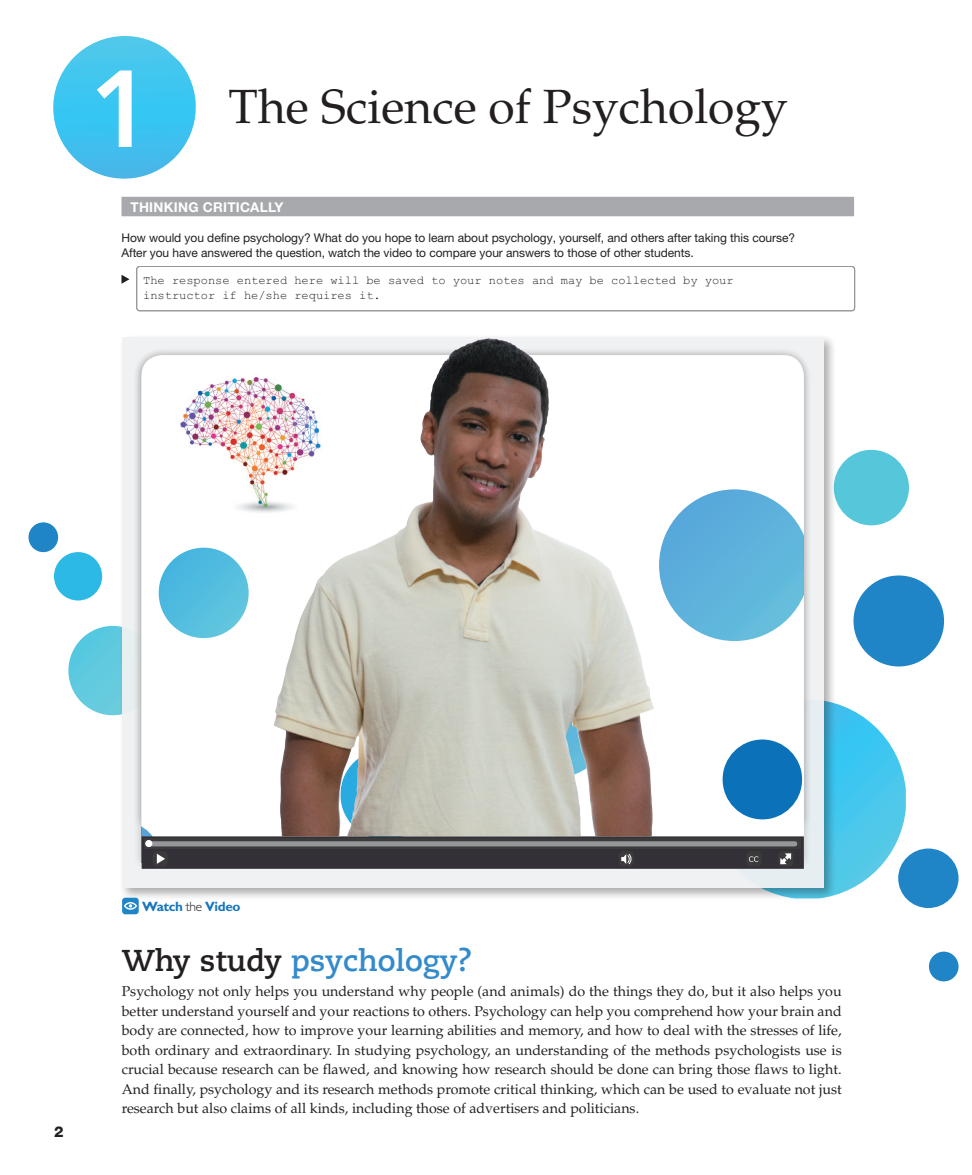
<style>
.page{position:relative;width:972px;height:1175px;background:#fff}
.page>*{position:absolute;margin:0;border:0;box-sizing:border-box;transform-origin:0 0}
.t1{font:800 108px "Avenir LT Pro";color:#fff}
.t2{font:48px "Palatino LT Pro";color:#231f20}
.t3{font:700 30px "Caecilia Com 75";color:#348bcb}
.t4{font:800 15px "Helvetica Neue LTW1 G";color:#231f20}
.t5{font:14.25px/19.5px "Palatino LT Pro";color:#231f20;text-align:justify}
.t6{font:700 13.5px "Helvetica Neue LTW1 G";letter-spacing:.02em;color:#fff}
.t7{font:700 13.5px "Gill Sans MT Pro";letter-spacing:-.025em;color:#1775bc}
.t8{font:12px/15px "Helvetica Neue LTW1 G";letter-spacing:-.005em;color:#231f20}
.t9{font:12px/15px "Courier PS Pro";color:#231f20}
.s1{font-weight:300;color:#231f20}
.s2{color:#231f20}
</style>
<div class="page">
<div style="left:834px;top:450px;width:75px;height:75px;background:#56c7db;border-radius:50%"></div>
<div style="left:54px;top:552px;width:48px;height:48px;background:#2db9e5;border-radius:50%"></div>
<div style="left:854px;top:575px;width:90px;height:91px;background:#1f85c7;border-radius:50%"></div>
<div style="left:29px;top:522px;width:29px;height:30px;background:#1f85c7;border-radius:50%"></div>
<svg style="left:53px;top:36px;width:143px;height:143px"></svg>
<div style="left:898px;top:848px;width:61px;height:60px;background:#1f85c7;border-radius:50%"></div>
<div style="left:929px;top:951px;width:30px;height:30px;background:#1f85c7;border-radius:50%"></div>
<svg style="left:122px;top:337px;width:701px;height:550px;fill:#f0f1f2"></svg>
<div style="left:122px;top:197px;width:732px;height:19px;background:#a8a9ad"></div>
<svg style="left:122px;top:275px;width:8px;height:9px"></svg>
<div style="left:136px;top:266px;width:719px;height:45px;border:1px solid #939598;border-radius:3px"></div>
<div style="left:122px;top:897px;width:17px;height:17px;background:#1f85c7;border-radius:3px"></div>
<svg style="left:124px;top:902px;width:13px;height:7px"></svg>
<svg style="left:126px;top:903px;width:9px;height:5px"></svg>
<svg style="left:141px;top:355px;width:663px;height:134px"></svg>
<img style="left:177px;top:372px;width:97px;height:117px">
<img style="left:274px;top:338px;width:215px;height:151px">
<svg style="left:68px;top:489px;width:838px;height:409px"></svg>
<p class="t1" style="left:90px;top:45px;width:65px">1</p>
<p class="t2" style="left:229px;top:78px;width:561px">The Science of Psychology</p>
<p class="t6" style="left:130px;top:199px;width:154px">THINKING CRITICALLY</p>
<p class="t8" style="left:122px;top:230px;width:675px">How would you define psychology? What do you hope to learn about psychology, yourself, and others after taking this course?<br>After you have answered the question, watch the video to compare your answers to those of other students.</p>
<p class="t9" style="left:143px;top:273px;width:592px">The response entered here will be saved to your notes and may be collected by your instructor if he/she requires it.</p>
<p class="t4" style="left:54px;top:1123px;width:11px">2</p>
<p class="t7" style="left:142px;top:897px;width:100px">Watch <span class="s1">the</span> Video</p>
<p class="t3" style="left:122px;top:939px;width:352px"><span class="s2">Why study</span> psychology?</p>
<p class="t5" style="left:122px;top:981px;width:722px">Psychology not only helps you understand why people (and animals) do the things they do, but it also helps you better understand yourself and your reactions to others. Psychology can help you comprehend how your brain and body are connected, how to improve your learning abilities and memory, and how to deal with the stresses of life, both ordinary and extraordinary. In studying psychology, an understanding of the methods psychologists use is crucial because research can be flawed, and knowing how research should be done can bring those flaws to light.<br>And finally, psychology and its research methods promote critical thinking, which can be used to evaluate not just research but also claims of all kinds, including those of advertisers and politicians.</p>
</div>
